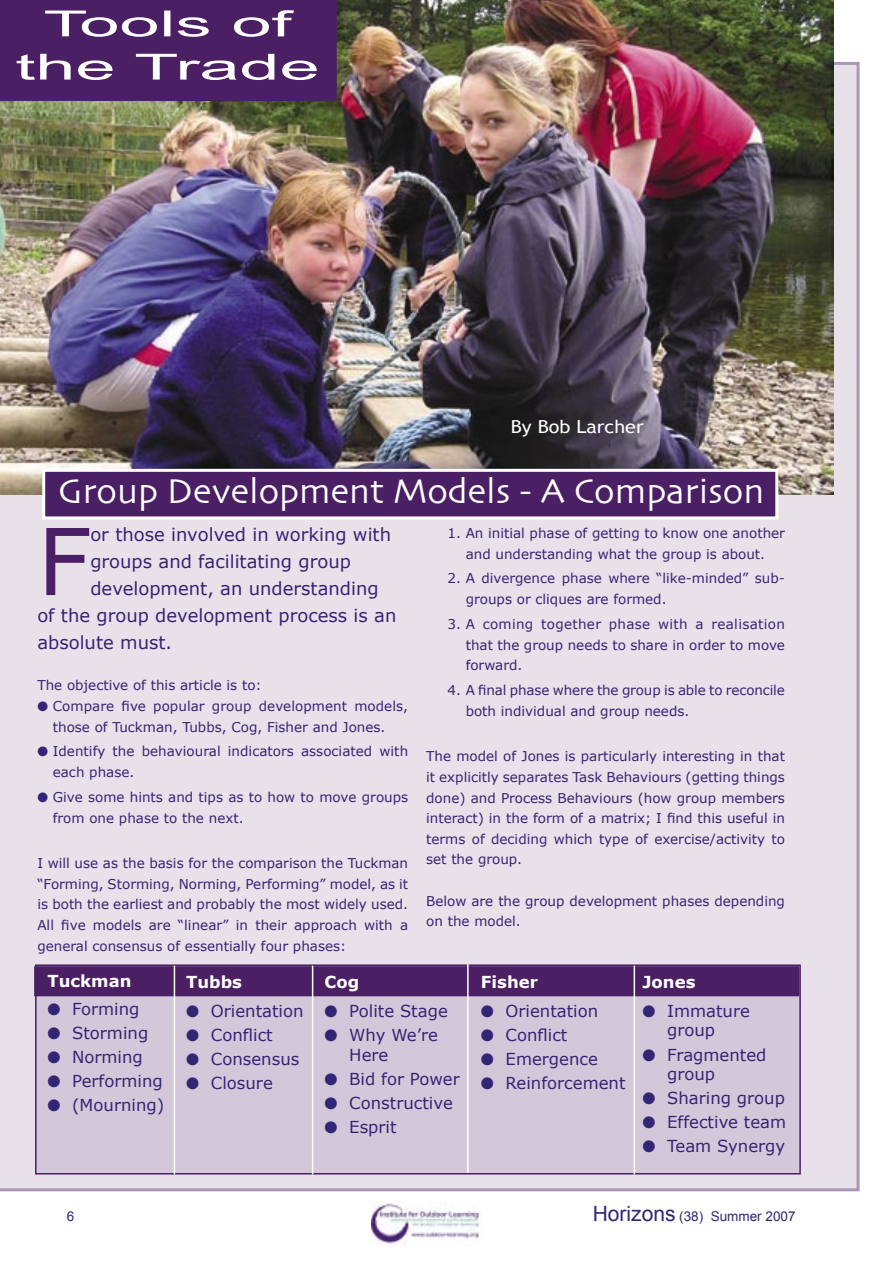
<style>
.page{position:relative;width:893px;height:1263px;background:#fff}
.page>*{position:absolute;margin:0;border:0;box-sizing:border-box;transform-origin:0 0}
.Body_text{font:92.25px "Verdana";color:#4b1f64}
.Headline{font:36px "Skia";color:#fff}
.Body_text-2{font:36px/43.2px "Arial";color:#fff;text-align:center;scale:2 1}
.Body_text-3{font:18px "Verdana";color:#342474}
.Subhead{font:18px "Trebuchet MS";color:#fff;scale:1.1 1}
.Body_text-4{font:16.5px/19.8px "Verdana";color:#342474}
.Body_text-5{font:700 16.5px "Verdana";color:#fff}
.Body_text-6{font:13.5px/20.7px "Verdana";color:#342474}
.Body_text-7{font:13.5px "Arial";color:#342474}
.s1{font-size:21px}
</style>
<div class="page">
<img style="left:371px;top:1201px;width:109px;height:45px">
<div style="left:0;top:62px;width:860px;height:1129px;background:#e8e1ea"></div>
<img style="left:0;top:0;width:833px;height:494px">
<div style="left:36px;top:965px;width:764px;height:209px;background:#d3c8da"></div>
<div style="left:35px;top:964px;width:766px;height:210px;border:2px solid #4b1f64"></div>
<div style="left:35px;top:967px;width:764px;height:28px;background:#4b1f64"></div>
<div style="left:34px;top:966px;width:765px;height:30px;border:2px solid #4b1f64"></div>
<div style="left:44px;top:470px;width:733px;height:48px;background:#4b1f64"></div>
<div style="left:42px;top:469px;width:736px;height:50px;border:3px solid #fff"></div>
<div style="left:0;top:0;width:337px;height:101px;background:#4b1f64"></div>
<hr style="left:174px;top:966px;width:1px;height:208px;background:#fff">
<hr style="left:312px;top:966px;width:1px;height:208px;background:#fff">
<hr style="left:467px;top:964px;width:2px;height:209px;background:#fff">
<hr style="left:634px;top:966px;width:1px;height:208px;background:#fff">
<p class="Body_text-2" style="left:15px;top:2px;width:154px">Tools of the Trade</p>
<p class="Subhead" style="left:511px;top:416px;width:122px">By Bob Larcher</p>
<p class="Headline" style="left:58px;top:470px;width:708px">Group Development Models - A Comparison</p>
<p class="Body_text" style="left:37px;top:503px;width:55px">F</p>
<p class="Body_text-3" style="left:90px;top:523px;width:302px">or those involved in working with</p>
<p class="Body_text-6" style="left:447px;top:522px;width:339px;text-align:center">1. An initial phase of getting to know one another and understanding what the group is about.</p>
<p class="Body_text-6" style="left:466px;top:568px;width:321px;text-indent:-18px">2. A divergence phase where “like-minded” sub&shy;groups or cliques are formed.</p>
<p class="Body_text-6" style="left:466px;top:613px;width:321px;text-align:justify;text-indent:-18px">3. A coming together phase with a realisation that the group needs to share in order to move forward.</p>
<p class="Body_text-6" style="left:466px;top:679px;width:321px;text-indent:-18px">4. A final phase where the group is able to reconcile both individual and group needs.</p>
<p class="Body_text-6" style="left:426px;top:745px;width:360px;text-align:justify">The model of Jones is particularly interesting in that it explicitly separates Task Behaviours (getting things done) and Process Behaviours (how group members interact) in the form of a matrix; I find this useful in terms of deciding which type of exercise/activity to set the group.</p>
<p class="Body_text-6" style="left:426px;top:890px;width:360px">Below are the group development phases depending on the model.</p>
<p class="Body_text-3" style="left:90px;top:550px;width:262px">groups and facilitating group</p>
<p class="Body_text-3" style="left:90px;top:577px;width:290px">development, an understanding</p>
<p class="Body_text-3" style="left:37px;top:604px;width:361px">of the group development process is an</p>
<p class="Body_text-3" style="left:37px;top:631px;width:136px">absolute must.</p>
<p class="Body_text-6" style="left:37px;top:675px;width:226px">The objective of this article is to:</p>
<p class="Body_text-6" style="left:37px;top:695px;width:372px;text-align:center">● Compare five popular group development models, those of Tuckman, Tubbs, Cog, Fisher and Jones.</p>
<p class="Body_text-6" style="left:53px;top:741px;width:357px;text-indent:-15px">● Identify the behavioural indicators associated with each phase.</p>
<p class="Body_text-6" style="left:53px;top:786px;width:357px;text-indent:-15px">● Give some hints and tips as to how to move groups from one phase to the next.</p>
<p class="Body_text-6" style="left:37px;top:852px;width:372px;text-align:justify">I will use as the basis for the comparison the Tuckman “Forming, Storming, Norming, Performing” model, as it is both the earliest and probably the most widely used.<br>All five models are “linear” in their approach with a general consensus of essentially four phases:</p>
<p class="Body_text-5" style="left:47px;top:970px;width:86px">Tuckman</p>
<p class="Body_text-4" style="left:47px;top:999px;width:94px">● Forming</p>
<p class="Body_text-4" style="left:47px;top:1023px;width:102px">● Storming</p>
<p class="Body_text-4" style="left:47px;top:1047px;width:97px">● Norming</p>
<p class="Body_text-4" style="left:47px;top:1071px;width:117px">● Performing</p>
<p class="Body_text-4" style="left:47px;top:1095px;width:118px">● (Mourning)</p>
<p class="Body_text-5" style="left:186px;top:972px;width:57px">Tubbs</p>
<p class="Body_text-4" style="left:186px;top:1000px;width:119px">● Orientation</p>
<p class="Body_text-4" style="left:186px;top:1024px;width:88px">● Conflict</p>
<p class="Body_text-4" style="left:186px;top:1048px;width:115px">● Consensus</p>
<p class="Body_text-4" style="left:186px;top:1072px;width:88px">● Closure</p>
<p class="Body_text-5" style="left:325px;top:972px;width:36px">Cog</p>
<p class="Body_text-4" style="left:325px;top:1000px;width:125px">● Polite Stage</p>
<p class="Body_text-4" style="left:349px;top:1024px;width:90px;text-indent:-25px">● Why We’re<br>Here</p>
<p class="Body_text-4" style="left:325px;top:1068px;width:137px">● Bid for Power</p>
<p class="Body_text-4" style="left:325px;top:1092px;width:130px">● Constructive</p>
<p class="Body_text-4" style="left:325px;top:1116px;width:74px">● Esprit</p>
<p class="Body_text-5" style="left:481px;top:972px;width:59px">Fisher</p>
<p class="Body_text-4" style="left:481px;top:1000px;width:119px">● Orientation</p>
<p class="Body_text-4" style="left:481px;top:1024px;width:88px">● Conflict</p>
<p class="Body_text-4" style="left:481px;top:1048px;width:119px">● Emergence</p>
<p class="Body_text-4" style="left:481px;top:1072px;width:146px">● Reinforcement</p>
<p class="Body_text-5" style="left:642px;top:972px;width:54px">Jones</p>
<p class="Body_text-4" style="left:667px;top:1000px;width:84px;text-indent:-25px">● Immature group</p>
<p class="Body_text-4" style="left:667px;top:1044px;width:101px;text-indent:-25px">● Fragmented group</p>
<p class="Body_text-4" style="left:642px;top:1088px;width:144px">● Sharing group</p>
<p class="Body_text-4" style="left:642px;top:1112px;width:145px">● Effective team</p>
<p class="Body_text-4" style="left:642px;top:1136px;width:144px">● Team Synergy</p>
<p class="Body_text-7" style="left:67px;top:1209px;width:9px">6</p>
<p class="Body_text-7" style="left:593px;top:1209px;width:204px"><span class="s1">Horizons</span> (38) Summer 2007</p>
</div>
